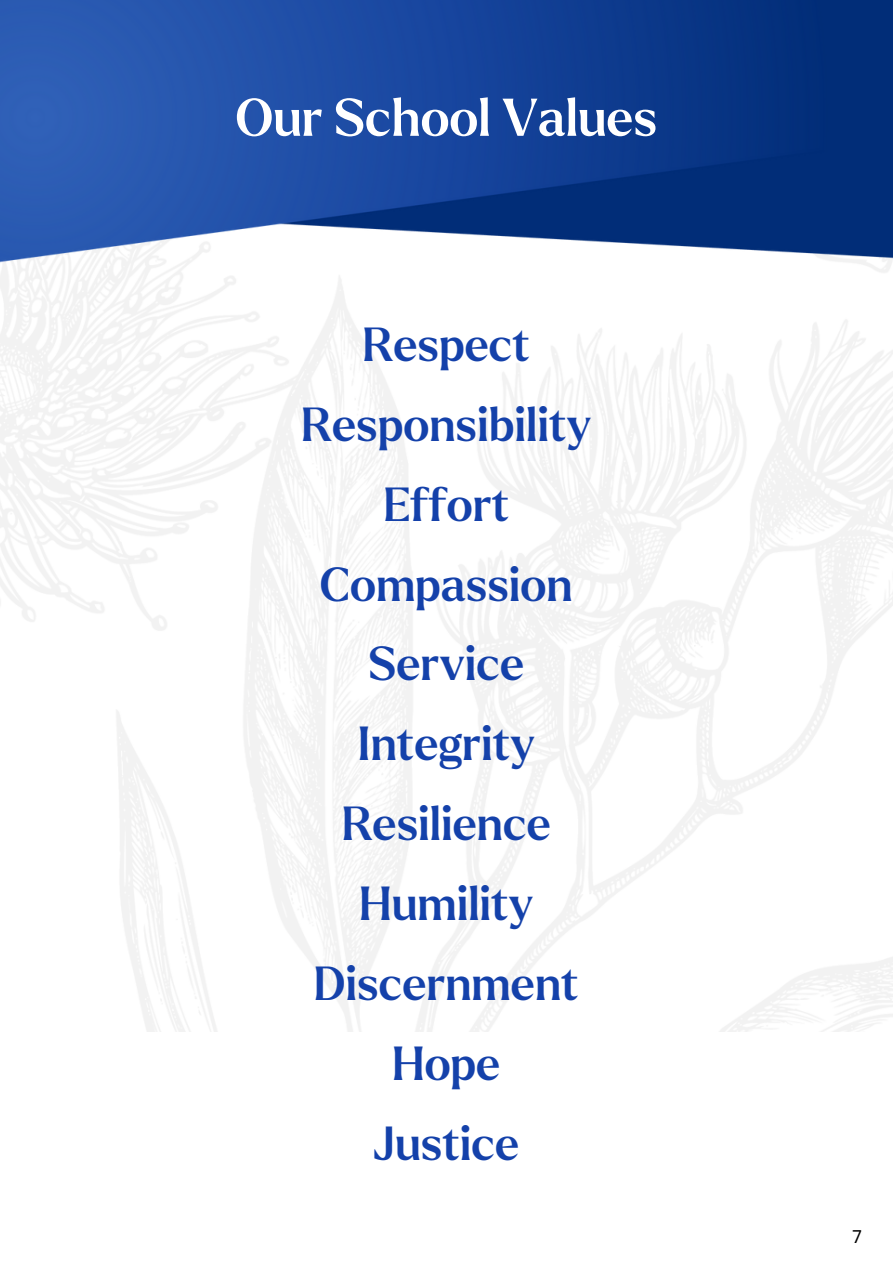
<style>
.page{position:relative;width:893px;height:1264px;background:#fff}
.page>*{position:absolute;margin:0;border:0;box-sizing:border-box;transform-origin:0 0}
.t1{font:500 51.6px "Larken";color:#fff}
.t2{font:500 46.5px "Larken";color:#1441aa}
.t3{font:18px "Noto Sans";color:#000}
</style>
<div class="page">
<img style="left:0;top:0;width:892px;height:288px">
<p class="t1" style="left:235px;top:92px;width:423px">Our School Values</p>
<p class="t2" style="left:362px;top:321px;width:169px">Respect</p>
<p class="t2" style="left:301px;top:401px;width:291px">Responsibility</p>
<p class="t2" style="left:383px;top:481px;width:127px">Effort</p>
<p class="t2" style="left:320px;top:561px;width:254px">Compassion</p>
<p class="t2" style="left:368px;top:641px;width:157px">Service</p>
<p class="t2" style="left:357px;top:720px;width:179px">Integrity</p>
<p class="t2" style="left:341px;top:800px;width:211px">Resilience</p>
<p class="t2" style="left:359px;top:880px;width:176px">Humility</p>
<p class="t2" style="left:314px;top:960px;width:266px">Discernment</p>
<p class="t2" style="left:392px;top:1040px;width:110px">Hope</p>
<p class="t2" style="left:373px;top:1119px;width:147px">Justice</p>
<p class="t3" style="left:852px;top:1223px;width:11px">7</p>
</div>
